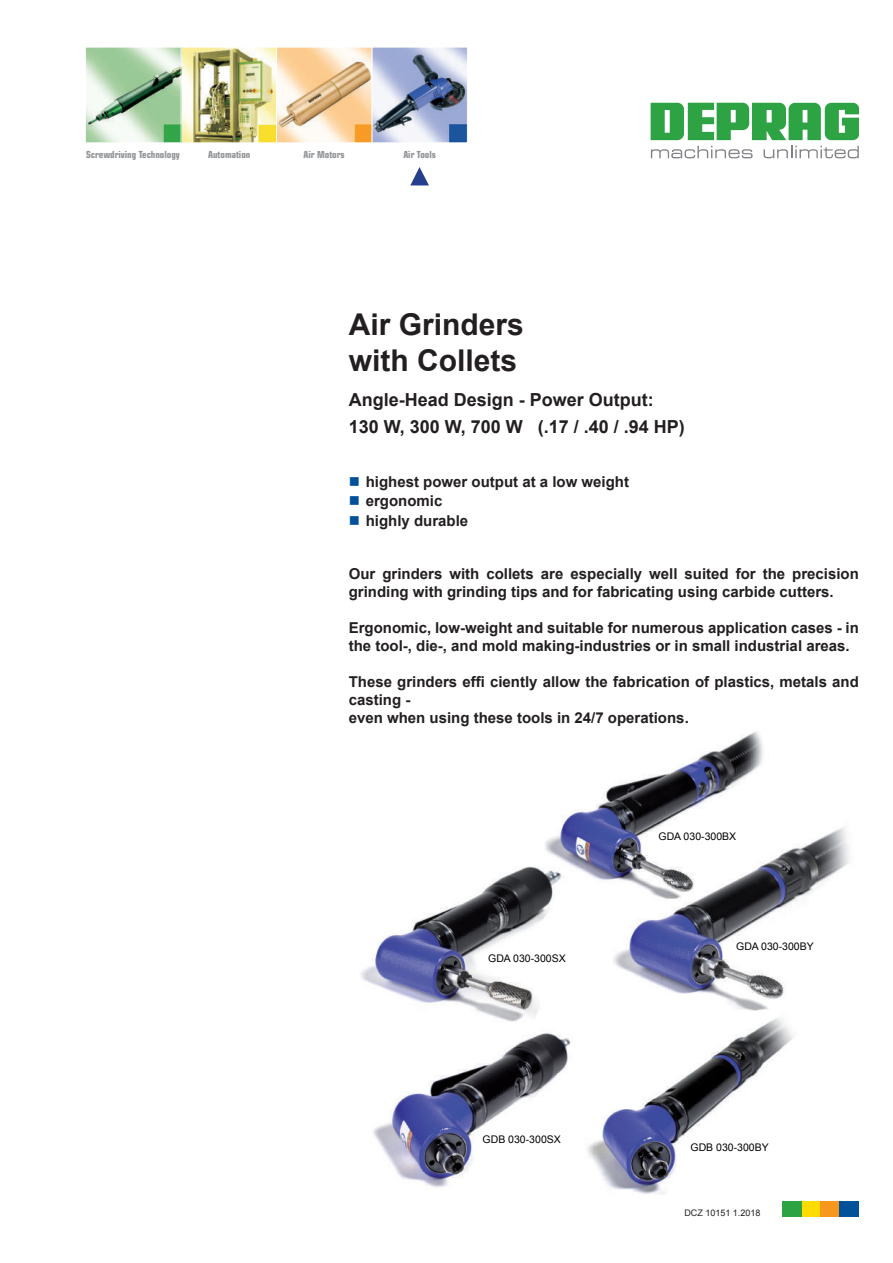
<style>
.page{position:relative;width:893px;height:1263px;background:#fff}
.page>*{position:absolute;margin:0;border:0;box-sizing:border-box;transform-origin:0 0}
.t1{font:700 30px/36px "Arial";color:#231f20}
.t2{font:700 18px/27px "Arial";color:#231f20}
.t3{font:700 15px/18px "Arial";color:#231f20}
.t4{font:10.5px "Arial";color:#000}
.t5{font:700 condensed 9.75px "Eurostile LT Std";color:#939598}
.t6{font:9px "Arial";color:#231f20}
.s1{color:#01519a}
</style>
<div class="page">
<div style="left:801px;top:1201px;width:20px;height:15px;background:#ffdc01"></div>
<div style="left:820px;top:1201px;width:20px;height:15px;background:#f7981d"></div>
<div style="left:840px;top:1201px;width:19px;height:15px;background:#01519a"></div>
<div style="left:782px;top:1201px;width:19px;height:15px;background:#2da343"></div>
<svg style="left:410px;top:167px;width:19px;height:19px"></svg>
<img style="left:87px;top:49px;width:379px;height:92px">
<div style="left:371px;top:47px;width:97px;height:96px;border:1px solid #fff"></div>
<div style="left:276px;top:47px;width:96px;height:96px;border:1px solid #fff"></div>
<div style="left:180px;top:47px;width:97px;height:96px;border:1px solid #fff"></div>
<div style="left:85px;top:47px;width:96px;height:96px;border:1px solid #fff"></div>
<svg style="left:651px;top:103px;width:208px;height:37px"></svg>
<svg style="left:651px;top:146px;width:101px;height:12px"></svg>
<svg style="left:764px;top:146px;width:95px;height:12px"></svg>
<img style="left:360px;top:731px;width:490px;height:464px">
<p class="t5" style="left:86px;top:149px;width:95px">Screwdriving Technology</p>
<p class="t5" style="left:208px;top:149px;width:44px">Automation</p>
<p class="t5" style="left:304px;top:149px;width:43px">Air Motors</p>
<p class="t5" style="left:403px;top:149px;width:34px">Air Tools</p>
<h1 class="t1" style="left:349px;top:308px;width:177px">Air Grinders with Collets</h1>
<p class="t2" style="left:349px;top:386px;width:338px">Angle-Head Design - Power Output:<br>130 W, 300 W, 700 W (.17 / .40 / .94 HP)</p>
<p class="t3" style="left:349px;top:473px;width:282px"><span class="s1">■</span> highest power output at a low weight</p>
<p class="t3" style="left:349px;top:492px;width:95px"><span class="s1">■</span> ergonomic</p>
<p class="t3" style="left:349px;top:512px;width:121px"><span class="s1">■</span> highly durable</p>
<p class="t3" style="left:349px;top:565px;width:512px">Our grinders with collets are especially well suited for the precision grinding with grinding tips and for fabricating using carbide cutters.</p>
<p class="t3" style="left:349px;top:619px;width:512px">Ergonomic, low-weight and suitable for numerous application cases - in the tool-, die-, and mold making-industries or in small industrial areas.</p>
<p class="t3" style="left:349px;top:673px;width:512px">These grinders effi ciently allow the fabrication of plastics, metals and casting -<br>even when using these tools in 24/7 operations.</p>
<p class="t4" style="left:659px;top:829px;width:79px">GDA 030-300BX</p>
<p class="t4" style="left:488px;top:951px;width:79px">GDA 030-300SX</p>
<p class="t4" style="left:483px;top:1132px;width:80px">GDB 030-300SX</p>
<p class="t4" style="left:736px;top:940px;width:79px">GDA 030-300BY</p>
<p class="t4" style="left:691px;top:1140px;width:80px">GDB 030-300BY</p>
<p class="t6" style="left:684px;top:1207px;width:78px">DCZ 10151 1.2018</p>
</div>
